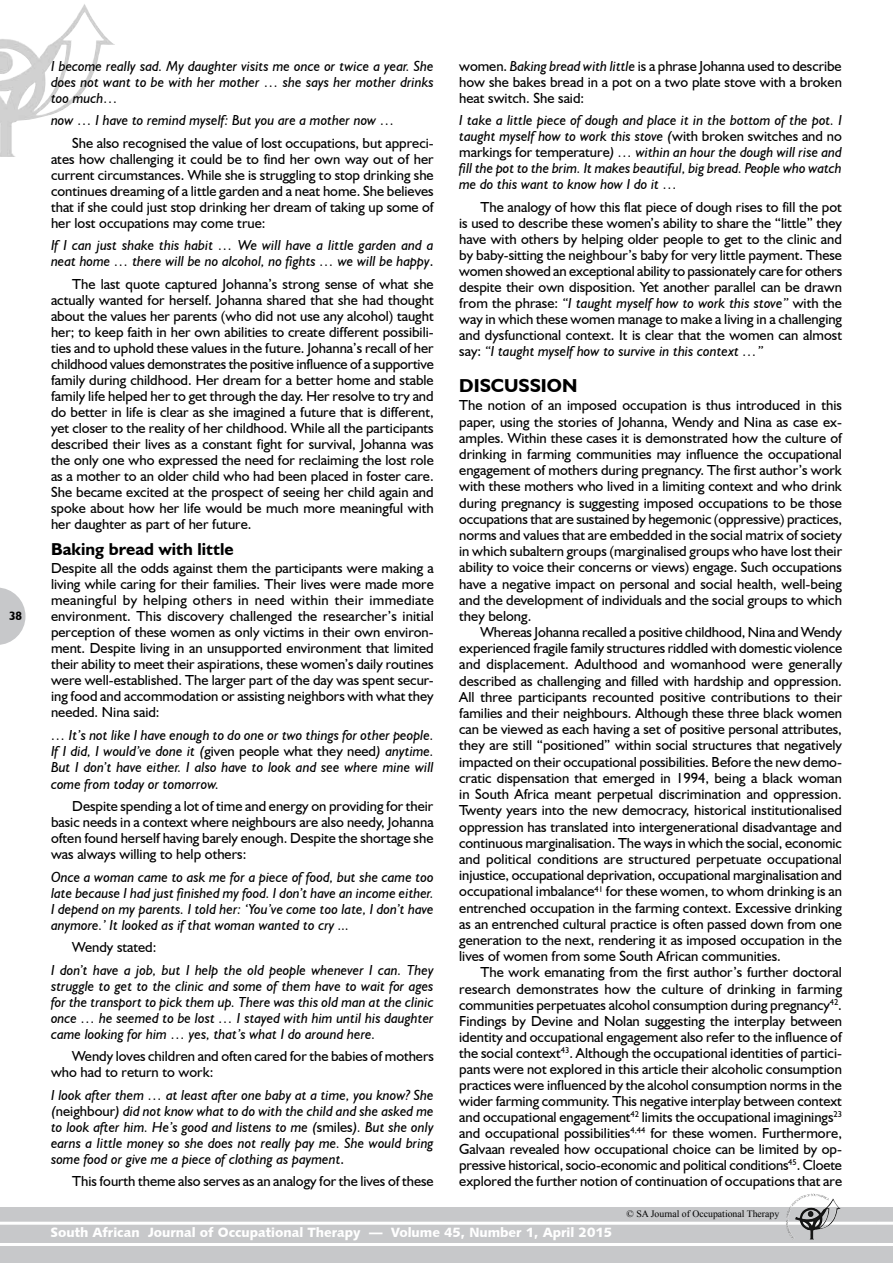
<style>
.page{position:relative;width:893px;height:1263px;background:#fff}
.page>*{position:absolute;margin:0;border:0;box-sizing:border-box;transform-origin:0 0}
.t1{font:700 18.75px "Humanist 521 BT";color:#000}
.t2{font:700 17.25px "Humanist 521 BT";color:#000}
.t3{font:14.55px/16px "Humanist 521 BT";color:#000;text-align:justify}
.t4{font:italic 14.55px/16px "Humanist 521 BT";color:#000;text-align:justify}
.t5{font:13.5px "Humanist 531 BT Black A";color:#fff}
.t6{font:700 12px "Humanist 521 BT";color:#000}
.t7{font:9.75px "Times New Roman";color:#000}
.s1{font-style:normal}
.s2{font-style:italic}
</style>
<div class="page">
<img style="left:0;top:4px;width:115px;height:153px">
<svg style="left:0;top:587px;width:26px;height:58px"></svg>
<div style="left:0;top:1208px;width:893px;height:55px;background:#c7c8ca"></div>
<hr style="left:0;top:1222px;width:893px;height:3px;background:#fff">
<hr style="left:0;top:1243px;width:893px;height:3px;background:#fff">
<img style="left:806px;top:1194px;width:18px;height:4px">
<p class="t6" style="left:9px;top:608px;width:15px">38</p>
<p class="t4" style="left:51px;top:57px;width:384px">I become really sad. My daughter visits me once or twice a year. She does not want to be with her mother … she says her mother drinks too much…</p>
<p class="t4" style="left:51px;top:112px;width:345px">now … I have to remind myself: But you are a mother now …</p>
<p class="t3" style="left:51px;top:134px;width:384px;text-indent:21px">She also recognised the value of lost occupations, but appreci&shy;ates how challenging it could be to find her own way out of her current circumstances. While she is struggling to stop drinking she continues dreaming of a little garden and a neat home. She believes that if she could just stop drinking her dream of taking up some of her lost occupations may come true:</p>
<p class="t4" style="left:51px;top:237px;width:384px">If I can just shake this habit … We will have a little garden and a neat home … there will be no alcohol, no fights … we will be happy<span class="s1">.</span></p>
<p class="t3" style="left:51px;top:275px;width:384px;text-indent:21px">The last quote captured Johanna’s strong sense of what she actually wanted for herself. Johanna shared that she had thought about the values her parents (who did not use any alcohol) taught her; to keep faith in her own abilities to create different possibili&shy;ties and to uphold these values in the future. Johanna’s recall of her childhood values demonstrates the positive influence of a supportive family during childhood. Her dream for a better home and stable family life helped her to get through the day. Her resolve to try and do better in life is clear as she imagined a future that is different, yet closer to the reality of her childhood. While all the participants described their lives as a constant fight for survival, Johanna was the only one who expressed the need for reclaiming the lost role as a mother to an older child who had been placed in foster care.<br>She became excited at the prospect of seeing her child again and spoke about how her life would be much more meaningful with her daughter as part of her future.</p>
<p class="t2" style="left:51px;top:538px;width:184px">Baking bread with little</p>
<p class="t3" style="left:51px;top:559px;width:384px">Despite all the odds against them the participants were making a living while caring for their families. Their lives were made more meaningful by helping others in need within their immediate environment. This discovery challenged the researcher’s initial perception of these women as only victims in their own environ&shy;ment. Despite living in an unsupported environment that limited their ability to meet their aspirations, these women’s daily routines were well-established. The larger part of the day was spent secur&shy;ing food and accommodation or assisting neighbors with what they needed. Nina said:</p>
<p class="t4" style="left:51px;top:727px;width:384px">… It’s not like I have enough to do one or two things for other people.<br>If I did, I would’ve done it (<span class="s1">given people what they need</span>) anytime.<br>But I don’t have either. I also have to look and see where mine will come from today or tomorrow.</p>
<p class="t3" style="left:51px;top:798px;width:384px;text-indent:21px">Despite spending a lot of time and energy on providing for their basic needs in a context where neighbours are also needy, Johanna often found herself having barely enough. Despite the shortage she was always willing to help others:</p>
<p class="t4" style="left:51px;top:868px;width:384px">Once a woman came to ask me for a piece of food, but she came too late because I had just finished my food. I don’t have an income either.<br>I depend on my parents. I told her: ‘You’ve come too late, I don’t have anymore.’ It looked as if that woman wanted to cry ...</p>
<p class="t3" style="left:72px;top:939px;width:86px">Wendy stated:</p>
<p class="t4" style="left:51px;top:961px;width:384px">I don’t have a job, but I help the old people whenever I can. They struggle to get to the clinic and some of them have to wait for ages for the transport to pick them up. There was this old man at the clinic once … he seemed to be lost … I stayed with him until his daughter came looking for him … yes, that’s what I do around here.</p>
<p class="t3" style="left:51px;top:1048px;width:384px;text-indent:21px">Wendy loves children and often cared for the babies of mothers who had to return to work:</p>
<p class="t4" style="left:51px;top:1086px;width:384px">I look after them … at least after one baby at a time, you know? She (<span class="s1">neighbour</span>) did not know what to do with the child and she asked me to look after him. He’s good and listens to me (<span class="s1">smiles</span>). But she only earns a little money so she does not really pay me. She would bring some food or give me a piece of clothing as payment<span class="s1">.</span></p>
<p class="t3" style="left:72px;top:1173px;width:363px">This fourth theme also serves as an analogy for the lives of these</p>
<p class="t3" style="left:459px;top:57px;width:384px">women. <span class="s2">Baking bread with little</span> is a phrase Johanna used to describe how she bakes bread in a pot on a two plate stove with a broken heat switch. She said:</p>
<p class="t4" style="left:459px;top:112px;width:384px">I take a little piece of dough and place it in the bottom of the pot. I taught myself how to work this stove (<span class="s1">with broken switches and no markings for temperature</span>) … within an hour the dough will rise and fill the pot to the brim. It makes beautiful, big bread. People who watch me do this want to know how I do it …</p>
<p class="t3" style="left:459px;top:198px;width:384px;text-indent:21px">The analogy of how this flat piece of dough rises to fill the pot is used to describe these women’s ability to share the “little” they have with others by helping older people to get to the clinic and by baby-sitting the neighbour’s baby for very little payment. These women showed an exceptional ability to passionately care for others despite their own disposition. Yet another parallel can be drawn from the phrase: <span class="s2">“I taught myself how to work this stove”</span> with the way in which these women manage to make a living in a challenging and dysfunctional context. It is clear that the women can almost say: <span class="s2">“I taught myself how to survive in this context …”</span></p>
<p class="t1" style="left:459px;top:374px;width:120px">DISCUSSION</p>
<p class="t3" style="left:459px;top:397px;width:384px">The notion of an imposed occupation is thus introduced in this paper, using the stories of Johanna, Wendy and Nina as case ex&shy;amples. Within these cases it is demonstrated how the culture of drinking in farming communities may influence the occupational engagement of mothers during pregnancy. The first author’s work with these mothers who lived in a limiting context and who drink during pregnancy is suggesting imposed occupations to be those occupations that are sustained by hegemonic (oppressive) practices, norms and values that are embedded in the social matrix of society in which subaltern groups (marginalised groups who have lost their ability to voice their concerns or views) engage. Such occupations have a negative impact on personal and social health, well-being and the development of individuals and the social groups to which they belong.</p>
<p class="t3" style="left:459px;top:624px;width:384px;text-indent:21px">Whereas Johanna recalled a positive childhood, Nina and Wendy experienced fragile family structures riddled with domestic violence and displacement. Adulthood and womanhood were generally described as challenging and filled with hardship and oppression.<br>All three participants recounted positive contributions to their families and their neighbours. Although these three black women can be viewed as each having a set of positive personal attributes, they are still “positioned” within social structures that negatively impacted on their occupational possibilities. Before the new demo&shy;cratic dispensation that emerged in 1994, being a black woman in South Africa meant perpetual discrimination and oppression.<br>Twenty years into the new democracy, historical institutionalised oppression has translated into intergenerational disadvantage and continuous marginalisation. The ways in which the social, economic and political conditions are structured perpetuate occupational injustice, occupational deprivation, occupational marginalisation and occupational imbalance<sup>41</sup> for these women, to whom drinking is an entrenched occupation in the farming context. Excessive drinking as an entrenched cultural practice is often passed down from one generation to the next, rendering it as imposed occupation in the lives of women from some South African communities.</p>
<p class="t3" style="left:459px;top:964px;width:384px;text-indent:21px">The work emanating from the first author’s further doctoral research demonstrates how the culture of drinking in farming communities perpetuates alcohol consumption during pregnancy<sup>42</sup>.<br>Findings by Devine and Nolan suggesting the interplay between identity and occupational engagement also refer to the influence of the social context<sup>43</sup>. Although the occupational identities of partici&shy;pants were not explored in this article their alcoholic consumption practices were influenced by the alcohol consumption norms in the wider farming community. This negative interplay between context and occupational engagement<sup>42</sup> limits the occupational imaginings<sup>23 </sup>and occupational possibilities<sup>4,44</sup> for these women. Furthermore, Galvaan revealed how occupational choice can be limited by op&shy;pressive historical, socio-economic and political conditions<sup>45</sup>. Cloete explored the further notion of continuation of occupations that are</p>
<p class="t7" style="left:627px;top:1207px;width:154px">© SA Journal of Occupational Therapy</p>
<p class="t5" style="left:50px;top:1224px;width:563px">South African Journal of Occupational Therapy — Volume 45, Number 1, April 2015</p>
</div>
